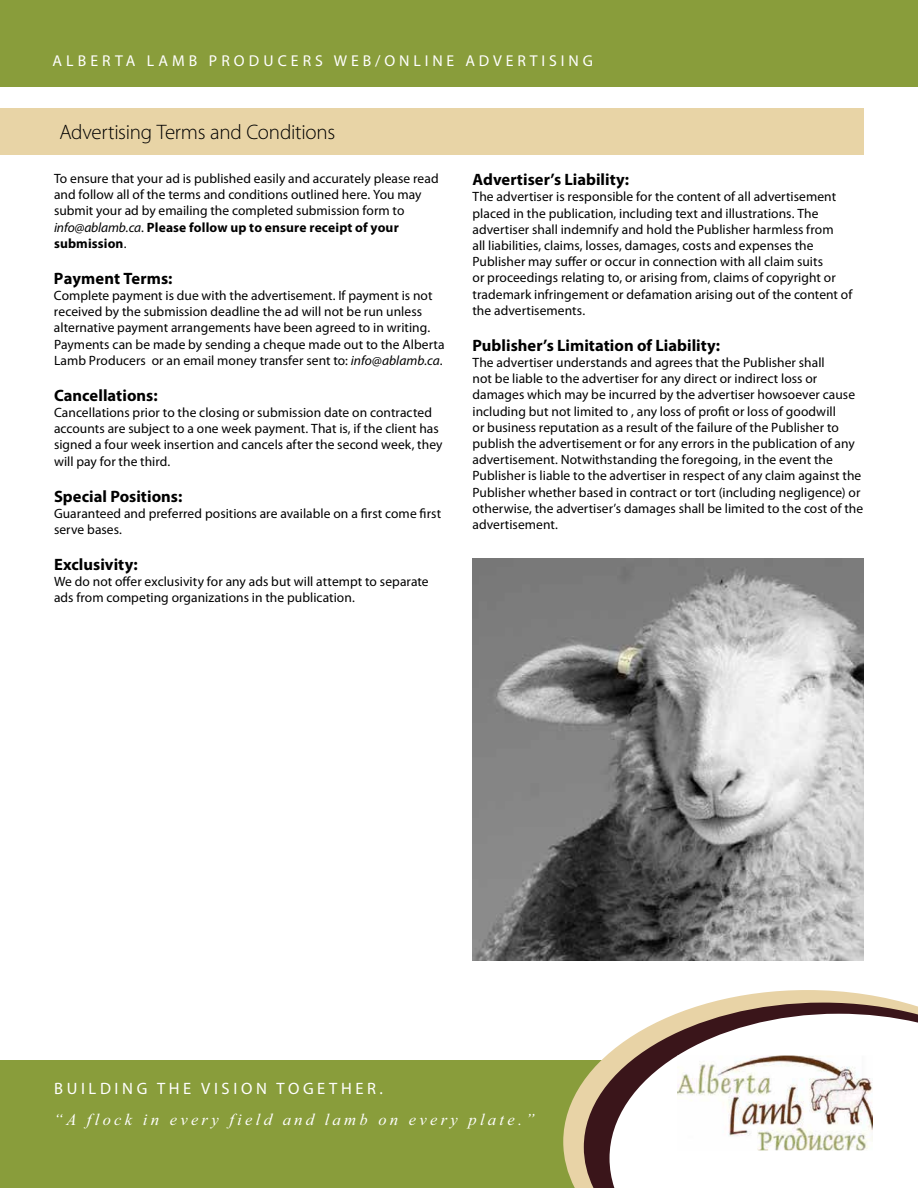
<style>
.page{position:relative;width:918px;height:1188px;background:#fff}
.page>*{position:absolute;margin:0;border:0;box-sizing:border-box;transform-origin:0 0}
.t1{font:300 21px "Myriad Pro";letter-spacing:-.015em;color:#000}
.t2{font:700 16.5px "Myriad Pro";color:#000}
.t3{font:italic 16.5px "Times New Roman";letter-spacing:.2em;color:#fff}
.t4{font:16.5px "Myriad Pro";letter-spacing:.22em;color:#fff}
.t5{font:15.75px "Myriad Pro";letter-spacing:.245em;color:#fff}
.t6{font:13.5px/16.2px "Myriad Pro";letter-spacing:.005em;color:#000}
.s1{font-style:italic}
.s2{font-weight:700}
</style>
<div class="page">
<div style="left:0;top:0;width:918px;height:87px;background:#899d3b"></div>
<div style="left:0;top:1061px;width:918px;height:127px;background:#899d3b"></div>
<svg style="left:563px;top:990px;width:342px;height:198px"></svg>
<svg style="left:584px;top:1003px;width:334px;height:185px"></svg>
<svg style="left:610px;top:1014px;width:308px;height:174px;fill:#fff"></svg>
<img style="left:677px;top:1056px;width:196px;height:94px">
<div style="left:0;top:108px;width:864px;height:46px;background:#e8d4a6"></div>
<img style="left:472px;top:559px;width:392px;height:402px">
<p class="t5" style="left:53px;top:51px;width:542px">ALBERTA LAMB PRODUCERS WEB/ONLINE ADVERTISING</p>
<h1 class="t1" style="left:59px;top:119px;width:277px">Advertising Terms and Conditions</h1>
<p class="t6" style="left:54px;top:170px;width:386px">To ensure that your ad is published easily and accurately please read and follow all of the terms and conditions outlined here. You may submit your ad by emailing the completed submission form to <span class="s1">info@ablamb.ca</span>. <span class="s2">Please follow up to ensure receipt of your submission</span>.</p>
<p class="t2" style="left:54px;top:267px;width:120px">Payment Terms:</p>
<p class="t6" style="left:54px;top:287px;width:392px">Complete payment is due with the advertisement. If payment is not received by the submission deadline the ad will not be run unless alternative payment arrangements have been agreed to in writing.<br>Payments can be made by sending a cheque made out to the Alberta Lamb Producers or an email money transfer sent to: <span class="s1">info@ablamb.ca</span>.</p>
<p class="t2" style="left:54px;top:384px;width:105px">Cancellations:</p>
<p class="t6" style="left:54px;top:404px;width:390px">Cancellations prior to the closing or submission date on contracted accounts are subject to a one week payment. That is, if the client has signed a four week insertion and cancels after the second week, they will pay for the third.</p>
<p class="t2" style="left:54px;top:485px;width:130px">Special Positions:</p>
<p class="t6" style="left:54px;top:505px;width:389px">Guaranteed and preferred positions are available on a first come first serve bases.</p>
<p class="t2" style="left:54px;top:554px;width:85px">Exclusivity:</p>
<p class="t6" style="left:54px;top:573px;width:376px">We do not offer exclusivity for any ads but will attempt to separate ads from competing organizations in the publication.</p>
<p class="t2" style="left:472px;top:169px;width:158px">Advertiser’s Liability:</p>
<p class="t6" style="left:472px;top:189px;width:381px">The advertiser is responsible for the content of all advertisement placed in the publication, including text and illustrations. The advertiser shall indemnify and hold the Publisher harmless from<br>all liabilities, claims, losses, damages, costs and expenses the Publisher may suffer or occur in connection with all claim suits<br>or proceedings relating to, or arising from, claims of copyright or trademark infringement or defamation arising out of the content of the advertisements.</p>
<p class="t2" style="left:472px;top:334px;width:249px">Publisher’s Limitation of Liability:</p>
<p class="t6" style="left:472px;top:354px;width:392px">The advertiser understands and agrees that the Publisher shall<br>not be liable to the advertiser for any direct or indirect loss or damages which may be incurred by the advertiser howsoever cause including but not limited to , any loss of profit or loss of goodwill<br>or business reputation as a result of the failure of the Publisher to publish the advertisement or for any errors in the publication of any advertisement. Notwithstanding the foregoing, in the event the Publisher is liable to the advertiser in respect of any claim against the Publisher whether based in contract or tort (including negligence) or otherwise, the advertiser’s damages shall be limited to the cost of the advertisement.</p>
<p class="t4" style="left:54px;top:1078px;width:330px">BUILDING THE VISION TOGETHER.</p>
<p class="t3" style="left:54px;top:1108px;width:482px">“A flock in every field and lamb on every plate.”</p>
</div>
